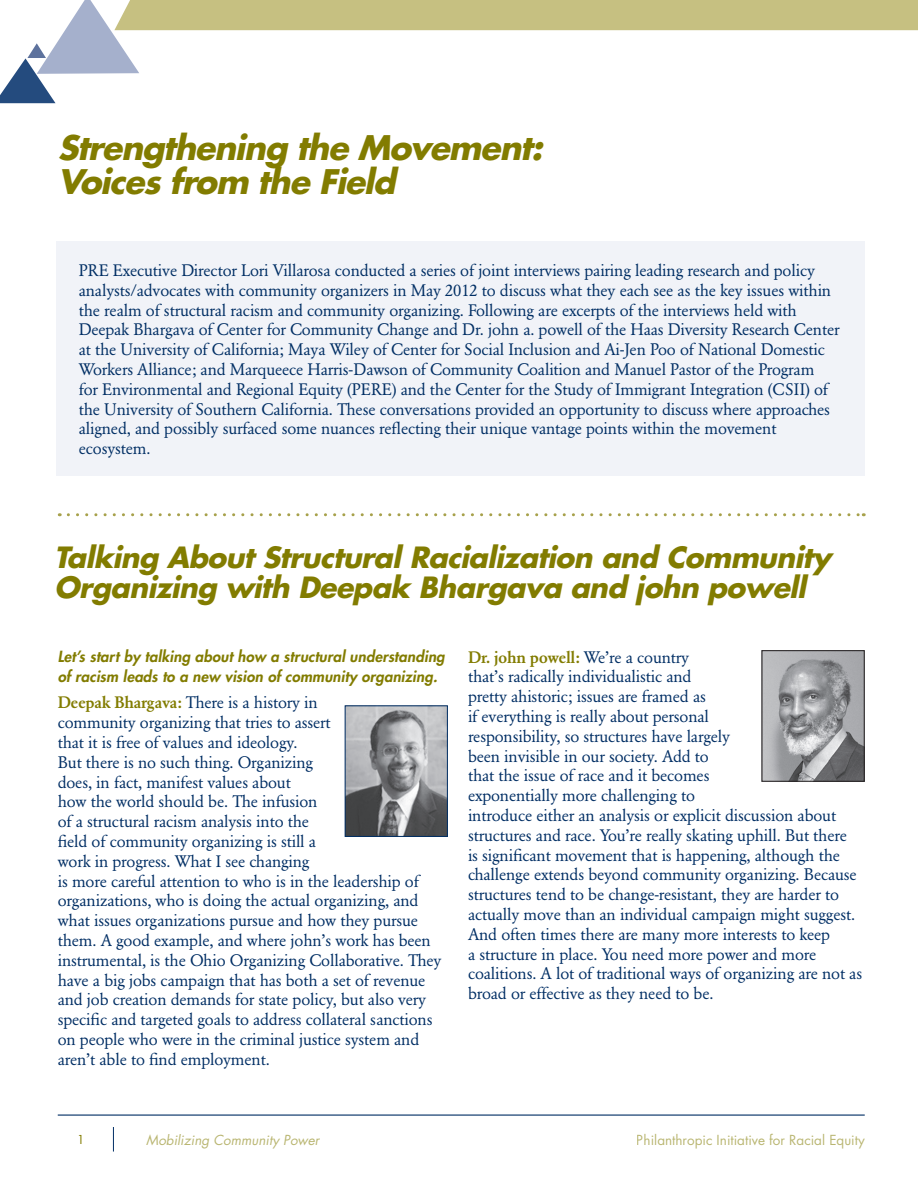
<style>
.page{position:relative;width:918px;height:1188px;background:#fff}
.page>*{position:absolute;margin:0;border:0;box-sizing:border-box;transform-origin:0 0}
.t1{font:italic 700 33px/34.5px "Futura";color:#827c00}
.t2{font:italic 700 28.5px/30px "Futura";color:#827c00}
.t3{font:16.5px/19.8px "Garamond BE";letter-spacing:-.01em;color:#002e64}
.t4{font:italic 800 15px/19.8px "Futura";letter-spacing:.01em;color:#827c00}
.t5{font:13.5px "Futura";color:#827c00}
.t6{font:italic 13.5px "Futura";color:#827c00}
.t7{font:12px "Futura";color:#827c00}
.s1{font-weight:500;color:#827c00}
</style>
<div class="page">
<hr style="left:58px;top:1115px;width:807px;height:1px;background:#002e64">
<svg style="left:113px;top:1127px;width:1px;height:25px"></svg>
<svg style="left:0;top:0;width:918px;height:103px"></svg>
<div style="left:56px;top:241px;width:809px;height:235px;background:#f1f3f8"></div>
<svg style="left:68px;top:513px;width:796px;height:3px"></svg>
<img style="left:763px;top:652px;width:100px;height:128px">
<div style="left:761px;top:650px;width:104px;height:132px;border:1px solid #231f20"></div>
<img style="left:347px;top:707px;width:99px;height:128px">
<div style="left:345px;top:705px;width:103px;height:132px;border:1px solid #002e64"></div>
<h1 class="t1" style="left:58px;top:130px;width:495px">Strengthening the Movement:<br>Voicesfrom the Field</h1>
<p class="t3" style="left:79px;top:260px;width:762px">PRE Executive Director Lori Villarosa conducted a series of joint interviews pairing leading research and policy analysts/advocates with community organizers in May 2012 to discuss what they each see as the key issues within the realm of structural racism and community organizing. Following are excerpts of the interviews held with Deepak Bhargava of Center for Community Change and Dr. john a. powell of the Haas Diversity Research Center at the University of California; Maya Wiley of Center for Social Inclusion and Ai-Jen Poo of National Domestic Workers Alliance; and Marqueece Harris-Dawson of Community Coalition and Manuel Pastor of the Program<br>for Environmental and Regional Equity (PERE) and the Center for the Study of Immigrant Integration (CSII) of the University of Southern California. These conversations provided an opportunity to discuss where approaches aligned, and possibly surfaced some nuances reflecting their unique vantage points within the movement ecosystem.</p>
<h2 class="t2" style="left:54px;top:542px;width:778px">Talking AboutStructuralRacialization and Community<br>Organizing with Deepak Bhargava and john powell</h2>
<p class="t4" style="left:58px;top:647px;width:388px">Let’s start by talking about how a structural understanding of racism leads to a new vision of community organizing.</p>
<p class="t3" style="left:58px;top:693px;width:385px"><span class="s1">Deepak Bhargava:</span> There is a history in<br>community organizing that tries to assert<br>that it is free of values and ideology.<br>But there is no such thing. Organizing<br>does, in fact, manifest values about<br>how the world should be. The infusion<br>of a structural racism analysis into the<br>field of community organizing is still a<br>work in progress. What I see changing<br>is more careful attention to who is in the leadership of organizations, who is doing the actual organizing, and what issues organizations pursue and how they pursue them. A good example, and where john’s work has been instrumental, is the Ohio Organizing Collaborative. They have a big jobs campaign that has both a set of revenue and job creation demands for state policy, but also very specific and targeted goals to address collateral sanctions on people who were in the criminal justice system and aren’t able to find employment.</p>
<p class="t3" style="left:468px;top:647px;width:396px"><span class="s1">Dr. john powell:</span> We’re a country<br>that’s radically individualistic and<br>pretty ahistoric; issues are framed as<br>if everything is really about personal<br>responsibility, so structures have largely<br>been invisible in our society. Add to<br>that the issue of race and it becomes<br>exponentially more challenging to<br>introduce either an analysis or explicit discussion about structures and race. You’re really skating uphill. But there<br>is significant movement that is happening, although the challenge extends beyond community organizing. Because structures tend to be change-resistant, they are harder to actually move than an individual campaign might suggest.<br>And often times there are many more interests to keep<br>a structure in place. You need more power and more coalitions. A lot of traditional ways of organizing are not as broad or effective as they need to be.</p>
<p class="t7" style="left:77px;top:1132px;width:9px">1</p>
<p class="t6" style="left:146px;top:1132px;width:175px">Mobilizing Community Power</p>
<p class="t5" style="left:637px;top:1132px;width:229px">Philanthropic Initiative for Racial Equity</p>
</div>
